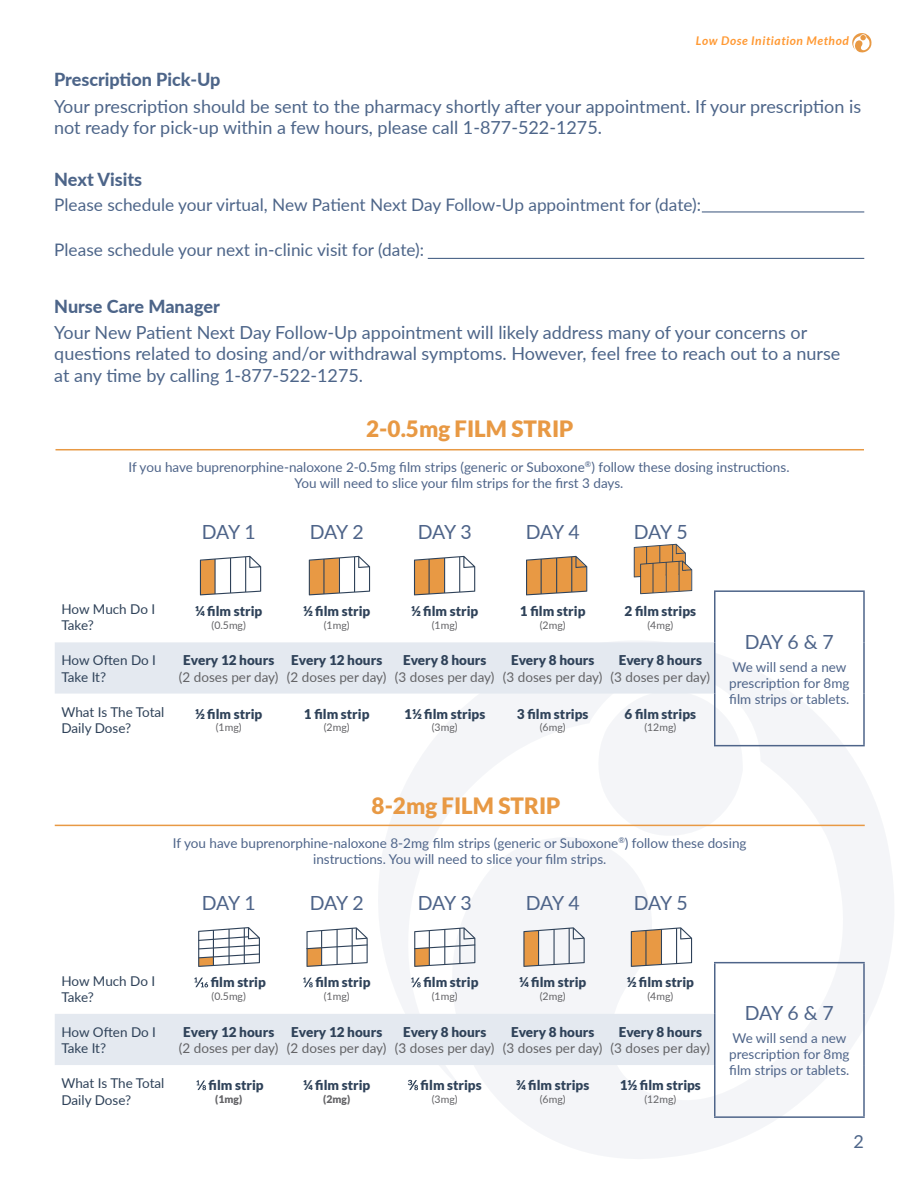
<style>
.page{position:relative;width:918px;height:1188px;background:#fff}
.page>*{position:absolute;margin:0;border:0;box-sizing:border-box;transform-origin:0 0}
.t1{font:900 22.5px "Lato";color:#e89944}
.t2{font:19.5px "Lato";letter-spacing:-.045em;color:#4e6489}
.Bullet_Points{font:18px/21.6px "Lato";color:#4d6589}
.t3{font:800 18px "Lato";color:#4d6589}
.Bullet_Points-2{font:17.25px "Lato";color:#4d6589}
.t4{font:13.5px/16.2px "Lato";color:#4e6489}
.t5{font:900 13.5px "Lato";color:#2f4259}
.t6{font:13.5px "Lato";color:#636366}
.t7{font:13.5px/16.2px "Lato";letter-spacing:-.005em;color:#2f4259}
.t8{font:italic 700 12px "Lato";letter-spacing:.05em;color:#f93}
.t9{font:10.5px "Lato";color:#636366}
.t10{font:900 10.5px "Lato";color:#636366}
</style>
<div class="page">
<svg style="left:378px;top:641px;width:516px;height:518px"></svg>
<svg style="left:200px;top:556px;width:61px;height:39px"></svg>
<svg style="left:526px;top:556px;width:61px;height:39px;background:#d09759"></svg>
<svg style="left:634px;top:544px;width:58px;height:50px;background:#d29c62"></svg>
<svg style="left:309px;top:556px;width:61px;height:39px"></svg>
<svg style="left:55px;top:642px;width:688px;height:194px"></svg>
<hr style="left:714px;top:590px;width:151px;height:2px;background:#4e6489">
<hr style="left:714px;top:592px;width:2px;height:50px;background:#4e6489">
<hr style="left:863px;top:592px;width:2px;height:50px;background:#4e6489">
<hr style="left:714px;top:642px;width:2px;height:52px;background:#4e6489">
<hr style="left:863px;top:642px;width:2px;height:52px;background:#4e6489">
<hr style="left:714px;top:694px;width:2px;height:51px;background:#4e6489">
<hr style="left:863px;top:694px;width:2px;height:51px;background:#4e6489">
<hr style="left:714px;top:745px;width:151px;height:1px;background:#4e6489">
<hr style="left:56px;top:449px;width:808px;height:1px;background:#e89944">
<svg style="left:414px;top:556px;width:61px;height:39px"></svg>
<svg style="left:852px;top:33px;width:20px;height:20px"></svg>
<hr style="left:428px;top:258px;width:436px;height:1px;background:#4d6589">
<hr style="left:702px;top:211px;width:162px;height:2px;background:#4d6589">
<div style="left:55px;top:1014px;width:659px;height:51px;background:#e4e9f0"></div>
<hr style="left:714px;top:962px;width:151px;height:1px;background:#4e6489">
<hr style="left:714px;top:963px;width:2px;height:51px;background:#4e6489">
<hr style="left:863px;top:963px;width:2px;height:51px;background:#4e6489">
<hr style="left:714px;top:1014px;width:2px;height:51px;background:#4e6489">
<hr style="left:863px;top:1014px;width:2px;height:51px;background:#4e6489">
<hr style="left:714px;top:1065px;width:2px;height:51px;background:#4e6489">
<hr style="left:863px;top:1065px;width:2px;height:51px;background:#4e6489">
<hr style="left:714px;top:1116px;width:151px;height:2px;background:#4e6489">
<svg style="left:194px;top:977px;width:14px;height:10px"></svg>
<svg style="left:303px;top:977px;width:10px;height:10px"></svg>
<svg style="left:411px;top:977px;width:10px;height:10px"></svg>
<svg style="left:196px;top:1080px;width:10px;height:10px"></svg>
<svg style="left:408px;top:1080px;width:10px;height:10px"></svg>
<svg style="left:631px;top:927px;width:61px;height:40px"></svg>
<svg style="left:306px;top:927px;width:62px;height:40px"></svg>
<svg style="left:198px;top:927px;width:62px;height:40px"></svg>
<hr style="left:55px;top:825px;width:810px;height:1px;background:#e89944">
<svg style="left:414px;top:927px;width:61px;height:40px"></svg>
<svg style="left:523px;top:927px;width:62px;height:40px"></svg>
<p class="t8" style="left:696px;top:34px;width:155px">Low Dose Initiation Method</p>
<p class="t3" style="left:54px;top:67px;width:168px">Prescription Pick-Up</p>
<p class="Bullet_Points" style="left:54px;top:94px;width:809px">Your prescription should be sent to the pharmacy shortly after your appointment. If your prescription is not ready for pick-up within a few hours, please call 1-877-522-1275.</p>
<p class="t3" style="left:54px;top:166px;width:89px">Next Visits</p>
<p class="Bullet_Points-2" style="left:54px;top:193px;width:648px">Please schedule your virtual, New Patient Next Day Follow-Up appointment for (date):</p>
<p class="Bullet_Points-2" style="left:54px;top:237px;width:371px">Please schedule your next in-clinic visit for (date):</p>
<p class="t3" style="left:54px;top:293px;width:167px">Nurse Care Manager</p>
<p class="Bullet_Points" style="left:54px;top:321px;width:788px">Your New Patient Next Day Follow-Up appointment will likely address many of your concerns or questions related to dosing and/or withdrawal symptoms. However, feel free to reach out to a nurse at any time by calling 1-877-522-1275.</p>
<p class="t1" style="left:366px;top:415px;width:209px">2-0.5mg FILM STRIP</p>
<p class="t4" style="left:128px;top:458px;width:663px;text-align:center">If you have buprenorphine-naloxone 2-0.5mg film strips (generic or Suboxone<sup>®</sup>) follow these dosing instructions.<br>You will need to slice your film strips for the first 3 days.</p>
<p class="t2" style="left:202px;top:518px;width:55px">DAY 1</p>
<p class="t2" style="left:310px;top:518px;width:55px">DAY 2</p>
<p class="t2" style="left:418px;top:518px;width:55px">DAY 3</p>
<p class="t2" style="left:526px;top:518px;width:55px">DAY 4</p>
<p class="t2" style="left:634px;top:518px;width:55px">DAY 5</p>
<p class="t7" style="left:62px;top:601px;width:95px">How Much Do I<br>Take?</p>
<p class="t5" style="left:195px;top:603px;width:69px">¼ film strip</p>
<p class="t9" style="left:212px;top:617px;width:36px">(0.5mg)</p>
<p class="t5" style="left:303px;top:603px;width:69px">½ film strip</p>
<p class="t9" style="left:324px;top:617px;width:27px">(1mg)</p>
<p class="t5" style="left:411px;top:603px;width:69px">½ film strip</p>
<p class="t9" style="left:432px;top:617px;width:27px">(1mg)</p>
<p class="t5" style="left:520px;top:603px;width:67px">1 film strip</p>
<p class="t9" style="left:540px;top:617px;width:27px">(2mg)</p>
<p class="t5" style="left:625px;top:603px;width:73px">2 film strips</p>
<p class="t9" style="left:647px;top:617px;width:27px">(4mg)</p>
<p class="t7" style="left:62px;top:652px;width:96px">How Often Do I<br>Take It?</p>
<p class="t5" style="left:183px;top:652px;width:93px">Every 12 hours</p>
<p class="t6" style="left:179px;top:667px;width:101px">(2 doses per day)</p>
<p class="t7" style="left:62px;top:703px;width:104px">What Is The Total<br>Daily Dose?</p>
<p class="t5" style="left:195px;top:706px;width:69px">½ film strip</p>
<p class="t9" style="left:216px;top:720px;width:27px">(1mg)</p>
<p class="t5" style="left:291px;top:652px;width:93px">Every 12 hours</p>
<p class="t6" style="left:287px;top:667px;width:101px">(2 doses per day)</p>
<p class="t5" style="left:304px;top:706px;width:67px">1 film strip</p>
<p class="t9" style="left:324px;top:720px;width:27px">(2mg)</p>
<p class="t5" style="left:403px;top:652px;width:85px">Every 8 hours</p>
<p class="t6" style="left:395px;top:667px;width:101px">(3 doses per day)</p>
<p class="t5" style="left:404px;top:706px;width:83px">1½ film strips</p>
<p class="t9" style="left:432px;top:720px;width:27px">(3mg)</p>
<p class="t5" style="left:511px;top:652px;width:85px">Every 8 hours</p>
<p class="t6" style="left:503px;top:667px;width:101px">(3 doses per day)</p>
<p class="t5" style="left:619px;top:652px;width:85px">Every 8 hours</p>
<p class="t6" style="left:611px;top:667px;width:101px">(3 doses per day)</p>
<p class="t5" style="left:517px;top:706px;width:73px">3 film strips</p>
<p class="t9" style="left:540px;top:720px;width:27px">(6mg)</p>
<p class="t5" style="left:625px;top:706px;width:73px">6 film strips</p>
<p class="t9" style="left:644px;top:720px;width:33px">(12mg)</p>
<p class="t2" style="left:745px;top:628px;width:91px">DAY 6 &amp; 7</p>
<p class="t4" style="left:729px;top:658px;width:122px">We will send a new prescription for 8mg film strips or tablets.</p>
<p class="t1" style="left:372px;top:793px;width:190px">8-2mg FILM STRIP</p>
<p class="t4" style="left:173px;top:834px;width:575px;text-align:center">If you have buprenorphine-naloxone 8-2mg film strips (generic or Suboxone<sup>®</sup>) follow these dosing instructions. You will need to slice your film strips.</p>
<p class="t2" style="left:202px;top:889px;width:55px">DAY 1</p>
<p class="t2" style="left:310px;top:889px;width:55px">DAY 2</p>
<p class="t2" style="left:418px;top:889px;width:55px">DAY 3</p>
<p class="t2" style="left:526px;top:889px;width:55px">DAY 4</p>
<p class="t2" style="left:634px;top:889px;width:55px">DAY 5</p>
<p class="t7" style="left:62px;top:972px;width:95px">How Much Do I<br>Take?</p>
<p class="t5" style="left:211px;top:975px;width:57px">film strip</p>
<p class="t9" style="left:212px;top:989px;width:36px">(0.5mg)</p>
<p class="t5" style="left:315px;top:975px;width:57px">film strip</p>
<p class="t9" style="left:324px;top:989px;width:27px">(1mg)</p>
<p class="t5" style="left:423px;top:975px;width:57px">film strip</p>
<p class="t9" style="left:432px;top:989px;width:27px">(1mg)</p>
<p class="t5" style="left:519px;top:975px;width:69px">¼ film strip</p>
<p class="t9" style="left:540px;top:989px;width:27px">(2mg)</p>
<p class="t5" style="left:627px;top:975px;width:69px">½ film strip</p>
<p class="t9" style="left:647px;top:989px;width:27px">(4mg)</p>
<p class="t7" style="left:62px;top:1023px;width:96px">How Often Do I<br>Take It?</p>
<p class="t5" style="left:183px;top:1024px;width:93px">Every 12 hours</p>
<p class="t6" style="left:179px;top:1038px;width:101px">(2 doses per day)</p>
<p class="t7" style="left:62px;top:1075px;width:104px">What Is The Total<br>Daily Dose?</p>
<p class="t5" style="left:209px;top:1077px;width:57px">film strip</p>
<p class="t10" style="left:215px;top:1093px;width:28px">(1mg)</p>
<p class="t5" style="left:291px;top:1024px;width:93px">Every 12 hours</p>
<p class="t6" style="left:287px;top:1038px;width:101px">(2 doses per day)</p>
<p class="t5" style="left:303px;top:1077px;width:69px">¼ film strip</p>
<p class="t10" style="left:323px;top:1093px;width:28px">(2mg)</p>
<p class="t5" style="left:403px;top:1024px;width:85px">Every 8 hours</p>
<p class="t6" style="left:395px;top:1038px;width:101px">(3 doses per day)</p>
<p class="t5" style="left:421px;top:1077px;width:63px">film strips</p>
<p class="t9" style="left:432px;top:1092px;width:27px">(3mg)</p>
<p class="t5" style="left:511px;top:1024px;width:85px">Every 8 hours</p>
<p class="t6" style="left:503px;top:1038px;width:101px">(3 doses per day)</p>
<p class="t5" style="left:619px;top:1024px;width:85px">Every 8 hours</p>
<p class="t6" style="left:611px;top:1038px;width:101px">(3 doses per day)</p>
<p class="t5" style="left:516px;top:1077px;width:75px">¾ film strips</p>
<p class="t9" style="left:540px;top:1092px;width:27px">(6mg)</p>
<p class="t5" style="left:620px;top:1077px;width:83px">1½ film strips</p>
<p class="t9" style="left:644px;top:1092px;width:33px">(12mg)</p>
<p class="t2" style="left:745px;top:999px;width:91px">DAY 6 &amp; 7</p>
<p class="t4" style="left:729px;top:1029px;width:122px">We will send a new prescription for 8mg film strips or tablets.</p>
<h3 class="Bullet_Points" style="left:854px;top:1130px;width:12px">2</h3>
</div>
